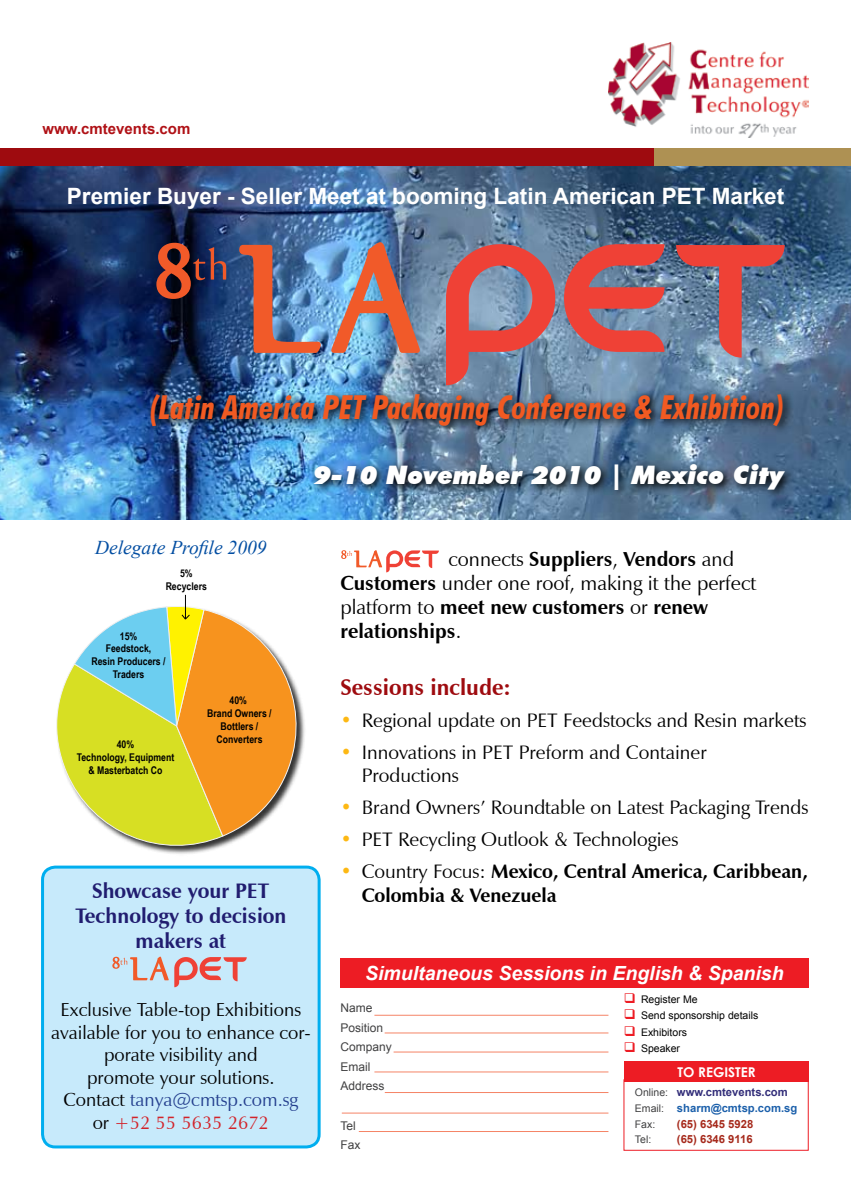
<style>
.page{position:relative;width:851px;height:1191px;background:#fff}
.page>*{position:absolute;margin:0;border:0;box-sizing:border-box;transform-origin:0 0}
.t1{font:italic 700 condensed 33px "Futura BT";color:#f15a22}
.t2{font:italic 900 25.5px "Futura BT";color:#fff}
.t3{font:700 22.5px "Arial";color:#fff}
.t4{font:700 22.5px "Zapf Humanist 601 BT";color:#9e0b0f}
.t5{font:700 21px/25.2px "Zapf Humanist 601 BT";color:#211d70;text-align:center}
.t6{font:700 20.25px/24.3px "Zapf Humanist 601 BT";color:#000}
.t7{font:19.5px/23.4px "Zapf Humanist 601 BT";color:#000}
.t8{font:700 19.5px/23.4px "Zapf Humanist 601 BT";color:#000}
.t9{font:italic 700 19.5px "Arial";color:#fff}
.t10{font:italic 19.5px "Times New Roman";color:#034ea2}
.t11{font:18.75px/22.5px "Zapf Humanist 601 BT";color:#000;text-align:center}
.t12{font:700 15px "Arial";color:#b01116}
.t13{font:700 13.5px "Century Gothic";color:#fff}
.t14{font:12px/19.5px "Arial";color:#414142}
.t15{font:700 11.25px/15.6px "Arial";color:#1c60ab}
.t16{font:700 11.25px "Arial";color:#a62a1c}
.t17{font:700 10.65px/12.8px "Arial Narrow";color:#000;text-align:center}
.t18{font:10.5px "Arial";color:#000}
.t19{font:10.5px "Arial";color:#414142}
.s1{font-weight:400}
.s2{color:#fdb813}
.s3{font-weight:400;color:#fdb813}
.s4{color:#25408f}
.s5{color:#d2232a}
.s6{color:#ed1c24}
.s7{font-weight:400;font-size:10.5px;color:#414142}
.s8{color:#322d79}
</style>
<div class="page">
<div style="left:43px;top:867px;width:276px;height:280px;background:#c7eafb;border-radius:13px"></div>
<div style="left:41px;top:865px;width:279px;height:283px;border:3px solid #00aeef;border-radius:13px"></div>
<img style="left:0;top:166px;width:850px;height:353px">
<div style="left:0;top:149px;width:654px;height:17px;background:#9e0b0f"></div>
<div style="left:654px;top:149px;width:196px;height:17px;background:#ae9153"></div>
<img style="left:308px;top:468px;width:542px;height:52px">
<svg style="left:446px;top:244px;width:109px;height:141px;background:#ad6d77"></svg>
<svg style="left:564px;top:244px;width:100px;height:108px;background:#b85f64"></svg>
<svg style="left:676px;top:245px;width:108px;height:112px;background:#926f7f"></svg>
<svg style="left:239px;top:245px;width:81px;height:108px;background:#817285"></svg>
<img style="left:331px;top:242px;width:89px;height:111px">
<svg style="left:156px;top:243px;width:70px;height:56px;background:#5c323a"></svg>
<img style="left:145px;top:389px;width:705px;height:79px">
<img style="left:608px;top:43px;width:200px;height:94px">
<svg style="left:56px;top:595px;width:249px;height:259px"></svg>
<svg style="left:341px;top:550px;width:98px;height:22px"></svg>
<svg style="left:112px;top:956px;width:135px;height:31px"></svg>
<div style="left:623px;top:1061px;width:185px;height:21px;background:#ed1c24"></div>
<hr style="left:374px;top:1015px;width:234px;height:1px;background:#f58466">
<hr style="left:384px;top:1032px;width:224px;height:1px;background:#f58466">
<hr style="left:393px;top:1051px;width:215px;height:1px;background:#f58466">
<hr style="left:374px;top:1071px;width:234px;height:1px;background:#f58466">
<hr style="left:385px;top:1092px;width:223px;height:1px;background:#f58466">
<hr style="left:342px;top:1112px;width:266px;height:1px;background:#f58466">
<div style="left:340px;top:958px;width:468px;height:29px;background:#ed1c24"></div>
<hr style="left:359px;top:1131px;width:249px;height:1px;background:#f58466">
<p class="t12" style="left:43px;top:118px;width:149px">www.cmtevents.com</p>
<p class="t3" style="left:67px;top:181px;width:718px">Premier Buyer - Seller Meet at booming Latin American PET Market</p>
<h1 class="t1" style="left:150px;top:387px;width:636px">(Latin America PET Packaging Conference &amp; Exhibition)</h1>
<p class="t10" style="left:95px;top:534px;width:173px">Delegate Profile 2009</p>
<p class="t17" style="left:166px;top:567px;width:43px">5%<br>Recyclers</p>
<p class="t17" style="left:91px;top:629px;width:76px">15%<br>Feedstock,<br>Resin Producers /<br>Traders</p>
<p class="t17" style="left:77px;top:737px;width:99px">40%<br>Technology, Equipment &amp; Masterbatch Co</p>
<p class="t17" style="left:207px;top:693px;width:66px">40%<br>Brand Owners /<br>Bottlers /<br>Converters</p>
<p class="t5" style="left:75px;top:878px;width:213px">Showcase your PET<br>Technology to decision makers at</p>
<h2 class="t2" style="left:314px;top:459px;width:472px">9-10 November 2010 | Mexico City</h2>
<p class="t6" style="left:340px;top:546px;width:417px;text-indent:108px"><span class="s1">connects</span> Suppliers<span class="s1">,</span> Vendors <span class="s1">and </span>Customers <span class="s1">under one roof, making it the perfect platform to</span> meet new customers <span class="s1">or</span> renew relationships<span class="s1">.</span></p>
<p class="t4" style="left:340px;top:673px;width:172px">Sessions include:</p>
<p class="t7" style="left:340px;top:708px;width:467px"><span class="s2">•</span> Regional update on PET Feedstocks and Resin markets</p>
<p class="t7" style="left:361px;top:740px;width:346px;text-indent:-21px"><span class="s2">•</span> Innovations in PET Preform and Container<br>Productions</p>
<p class="t7" style="left:340px;top:796px;width:469px"><span class="s2">•</span> Brand Owners’ Roundtable on Latest Packaging Trends</p>
<p class="t7" style="left:340px;top:828px;width:339px"><span class="s2">•</span> PET Recycling Outlook &amp; Technologies</p>
<p class="t8" style="left:361px;top:859px;width:447px;text-indent:-21px"><span class="s3">•</span> <span class="s1">Country Focus:</span> Mexico, Central America, Caribbean,<br>Colombia &amp; Venezuela</p>
<p class="t9" style="left:365px;top:960px;width:420px">Simultaneous Sessions in English &amp; Spanish</p>
<p class="t11" style="left:51px;top:998px;width:261px">Exclusive Table-top Exhibitions available for you to enhance cor&shy;porate visibility and<br>promote your solutions.<br>Contact <span class="s4">tanya@cmtsp.com.sg<br></span>or <span class="s5">+52 55 5635 2672</span></p>
<p class="t14" style="left:340px;top:998px;width:53px">Name<br>Position<br>Company<br>Email<br>Address</p>
<p class="t14" style="left:340px;top:1115px;width:22px">Tel<br>Fax</p>
<p class="t18" style="left:624px;top:992px;width:75px"><span class="s6">❑</span> Register Me</p>
<p class="t18" style="left:624px;top:1009px;width:136px"><span class="s6">❑</span> Send sponsorship details</p>
<p class="t18" style="left:624px;top:1025px;width:65px"><span class="s6">❑</span> Exhibitors</p>
<p class="t18" style="left:624px;top:1041px;width:58px"><span class="s6">❑</span> Speaker</p>
<p class="t15" style="left:634px;top:1085px;width:164px"><span class="s7">Online:</span> <span class="s8">www.cmtevents.com<br></span><span class="s7">Email:</span> sharm@cmtsp.com.sg</p>
<p class="t19" style="left:634px;top:1117px;width:22px">Fax:</p>
<p class="t16" style="left:676px;top:1116px;width:78px">(65) 6345 5928</p>
<p class="t19" style="left:634px;top:1132px;width:18px">Tel:</p>
<p class="t16" style="left:676px;top:1131px;width:77px">(65) 6346 9116</p>
<p class="t13" style="left:677px;top:1061px;width:80px">TO REGISTER</p>
</div>
